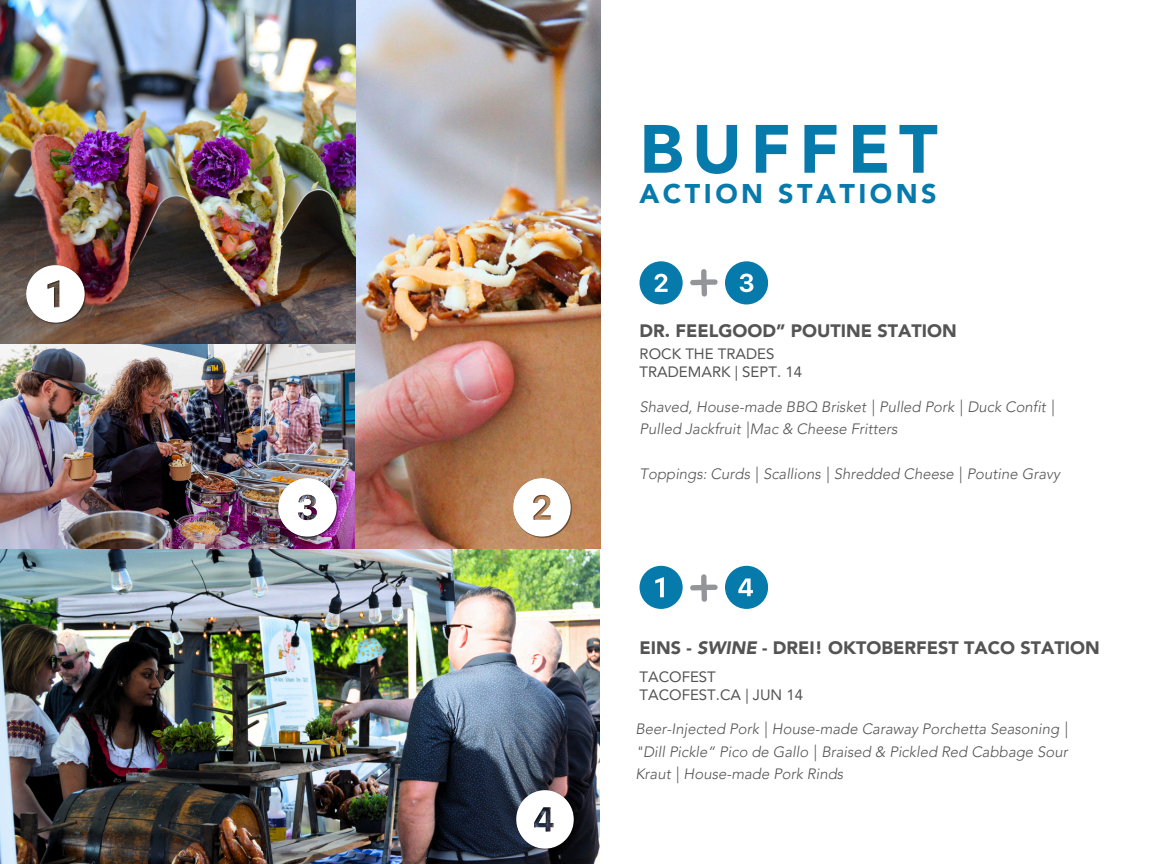
<style>
.page{position:relative;width:1152px;height:864px;background:#fff}
.page>*{position:absolute;margin:0;border:0;box-sizing:border-box;transform-origin:0 0}
.t1{font:900 67.5px "Avenir LT Pro";letter-spacing:.13em;color:#077aac}
.t2{font:900 27px "Avenir LT Pro";letter-spacing:.13em;color:#077aac}
.t3{font:900 18px "Avenir LT Pro";color:#545454}
.t4{font:italic 300 15px/22.5px "Avenir LT Pro";color:#545454}
.t5{font:15px/18px "Avenir LT Pro";color:#545454}
.s1{font-style:italic}
</style>
<div class="page">
<img style="left:0;top:0;width:355px;height:549px">
<img style="left:355px;top:0;width:246px;height:549px">
<img style="left:0;top:549px;width:600px;height:315px">
<img style="left:27px;top:265px;width:59px;height:60px">
<img style="left:513px;top:479px;width:60px;height:59px">
<img style="left:279px;top:479px;width:59px;height:59px">
<img style="left:516px;top:791px;width:60px;height:59px">
<svg style="left:640px;top:566px;width:42px;height:43px"></svg>
<svg style="left:725px;top:566px;width:43px;height:43px"></svg>
<svg style="left:690px;top:574px;width:28px;height:28px"></svg>
<svg style="left:640px;top:261px;width:42px;height:43px"></svg>
<svg style="left:690px;top:269px;width:28px;height:28px"></svg>
<svg style="left:725px;top:261px;width:43px;height:43px"></svg>
<p class="t1" style="left:640px;top:122px;width:300px">BUFFET</p>
<p class="t2" style="left:640px;top:183px;width:299px">ACTION STATIONS</p>
<p class="t3" style="left:640px;top:323px;width:319px">DR. FEELGOOD” POUTINE STATION</p>
<p class="t5" style="left:640px;top:347px;width:164px">ROCK THE TRADES<br>TRADEMARK | SEPT. 14</p>
<p class="t4" style="left:640px;top:396px;width:417px">Shaved, House-made BBQ Brisket | Pulled Pork | Duck Confit |<br>Pulled Jackfruit |Mac &amp; Cheese Fritters</p>
<p class="t4" style="left:640px;top:464px;width:422px">Toppings: Curds | Scallions | Shredded Cheese | Poutine Gravy</p>
<p class="t3" style="left:640px;top:641px;width:462px">EINS - <span class="s1">SWINE</span> - DREI! OKTOBERFEST TACO STATION</p>
<p class="t5" style="left:640px;top:669px;width:165px">TACOFEST<br>TACOFEST.CA | JUN 14</p>
<p class="t4" style="left:635px;top:719px;width:434px;text-align:justify">Beer-Injected Pork | House-made Caraway Porchetta Seasoning | "Dill Pickle” Pico de Gallo | Braised &amp; Pickled Red Cabbage Sour Kraut | House-made Pork Rinds</p>
</div>
